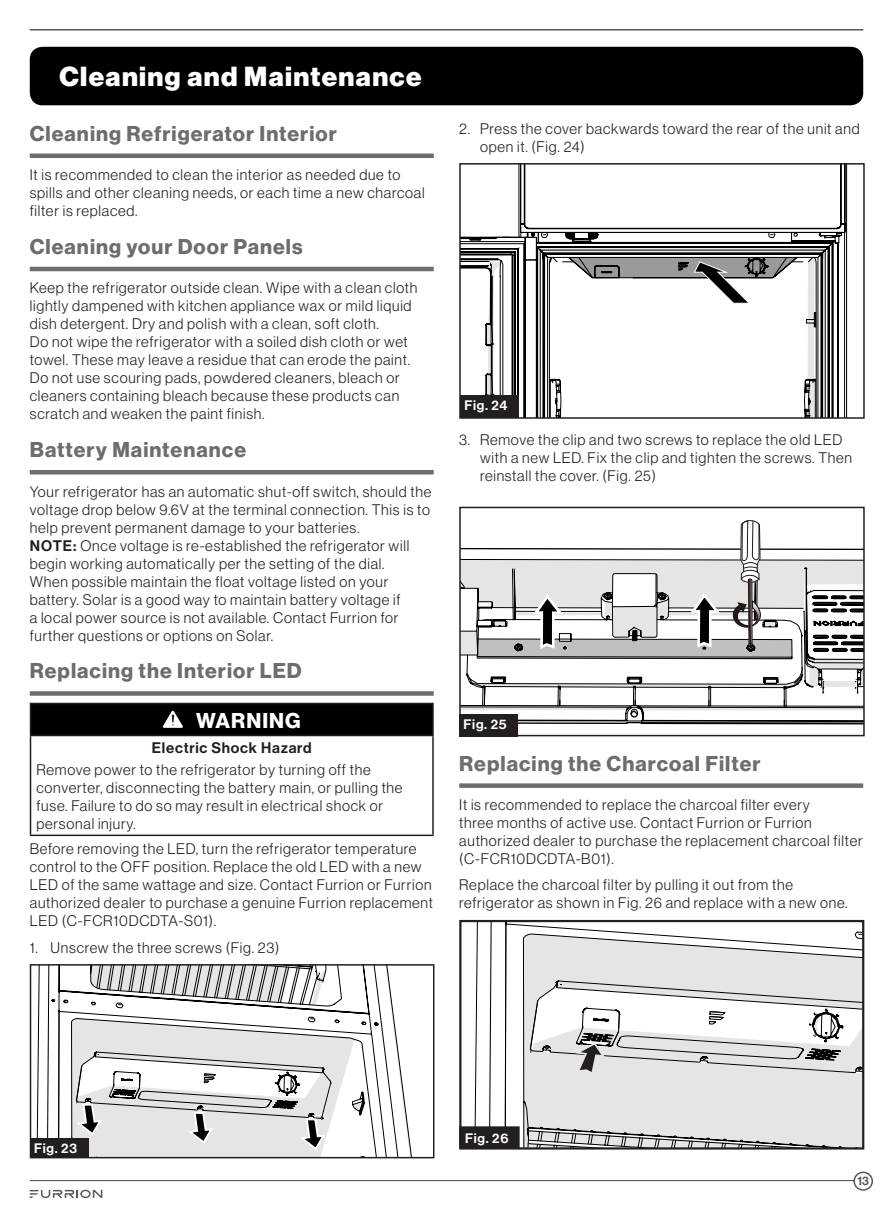
<style>
.page{position:relative;width:893px;height:1212px;background:#fff}
.page>*{position:absolute;margin:0;border:0;box-sizing:border-box;transform-origin:0 0}
.Body_-_Heading{font:27px "N Haas Grotesk DS Pro 95 Blk";letter-spacing:.05em;color:#fff}
.Body_-_Title{font:21px "N Haas Grotesk DS Pro 75 Bd";letter-spacing:.05em;color:#6c6d70}
.Body-normal{font:21px "N Haas Grotesk DS Pro 75 Bd";letter-spacing:.05em;color:#fff}
.Body-normal-2{font:15px/18px "N Haas Grotesk DS Pro 45 Lt";letter-spacing:.05em;color:#231f20}
.Body-normal-3{font:15px "N Haas Grotesk DS Pro 65 Md";letter-spacing:.05em;color:#231f20}
.t1{font:13.5px "N Haas Grotesk DS Pro 65 Md";letter-spacing:.05em;color:#fff}
.t2{font:12px "N Haas Grotesk DS Pro 65 Md";color:#57585a}
.s1{font-family:"N Haas Grotesk DS Pro 65 Md"}
</style>
<div class="page">
<hr style="left:30px;top:1180px;width:833px;height:1px;background:#57585a">
<svg style="left:30px;top:1190px;width:72px;height:8px"></svg>
<div style="left:854px;top:1172px;width:18px;height:18px;background:#fff;border-radius:50%"></div>
<div style="left:853px;top:1171px;width:20px;height:20px;border:2px solid #57585a;border-radius:50%"></div>
<hr style="left:30px;top:29px;width:833px;height:2px;background:#57585a">
<div style="left:30px;top:47px;width:833px;height:58px;background:#000;border-radius:13px"></div>
<div style="left:30px;top:153px;width:404px;height:5px;background:#6c6d70"></div>
<hr style="left:30px;top:267px;width:404px;height:4px;background:#6c6d70">
<hr style="left:30px;top:470px;width:404px;height:4px;background:#6c6d70">
<div style="left:30px;top:691px;width:404px;height:5px;background:#6c6d70"></div>
<div style="left:31px;top:703px;width:402px;height:32px;background:#000"></div>
<hr style="left:30px;top:703px;width:404px;height:1px;background:#231f20">
<hr style="left:30px;top:704px;width:1px;height:31px;background:#231f20">
<hr style="left:432px;top:704px;width:2px;height:31px;background:#231f20">
<hr style="left:30px;top:735px;width:404px;height:1px;background:#231f20">
<hr style="left:30px;top:736px;width:1px;height:98px;background:#231f20">
<hr style="left:432px;top:736px;width:2px;height:98px;background:#231f20">
<hr style="left:30px;top:834px;width:404px;height:2px;background:#231f20">
<svg style="left:163px;top:711px;width:20px;height:17px"></svg>
<svg style="left:368px;top:967px;width:33px;height:188px"></svg>
<svg style="left:368px;top:1011px;width:24px;height:144px"></svg>
<svg style="left:327px;top:967px;width:41px;height:166px"></svg>
<div style="left:30px;top:964px;width:404px;height:194px;border:2px solid #231f20"></div>
<div style="left:30px;top:1138px;width:59px;height:19px;background:#231f20"></div>
<svg style="left:32px;top:965px;width:295px;height:193px"></svg>
<div style="left:459px;top:783px;width:404px;height:5px;background:#6c6d70"></div>
<svg style="left:460px;top:164px;width:390px;height:254px"></svg>
<div style="left:459px;top:507px;width:406px;height:229px;border:2px solid #231f20"></div>
<div style="left:459px;top:714px;width:59px;height:22px;background:#231f20"></div>
<svg style="left:460px;top:509px;width:404px;height:225px"></svg>
<svg style="left:474px;top:923px;width:18px;height:203px"></svg>
<svg style="left:505px;top:924px;width:18px;height:202px"></svg>
<svg style="left:523px;top:924px;width:338px;height:222px"></svg>
<div style="left:459px;top:920px;width:405px;height:229px;border:2px solid #231f20"></div>
<svg style="left:573px;top:1041px;width:34px;height:34px"></svg>
<div style="left:460px;top:1127px;width:59px;height:21px;background:#231f20"></div>
<div style="left:459px;top:1126px;width:61px;height:22px;border:2px solid #231f20"></div>
<p class="Body_-_Heading" style="left:60px;top:61px;width:364px">Cleaning and Maintenance</p>
<p class="Body_-_Title" style="left:30px;top:121px;width:308px">Cleaning Refrigerator Interior</p>
<p class="Body-normal-2" style="left:30px;top:166px;width:396px">It is recommended to clean the interior as needed due to spills and other cleaning needs, or each time a new charcoal filter is replaced.</p>
<p class="Body_-_Title" style="left:30px;top:234px;width:274px">Cleaning your Door Panels</p>
<p class="Body-normal-2" style="left:30px;top:279px;width:389px">Keep the refrigerator outside clean. Wipe with a clean cloth lightly dampened with kitchen appliance wax or mild liquid dish detergent. Dry and polish with a clean, soft cloth.</p>
<p class="Body-normal-2" style="left:30px;top:333px;width:382px">Do not wipe the refrigerator with a soiled dish cloth or wet towel. These may leave a residue that can erode the paint.<br>Do not use scouring pads, powdered cleaners, bleach or cleaners containing bleach because these products can scratch and weaken the paint finish.</p>
<p class="Body_-_Title" style="left:30px;top:438px;width:218px">Battery Maintenance</p>
<p class="Body-normal-2" style="left:30px;top:482px;width:403px;text-align:justify">Your refrigerator has an automatic shut-off switch, should the voltage drop below 9.6V at the terminal connection. This is to help prevent permanent damage to your batteries.</p>
<p class="Body-normal-2" style="left:30px;top:536px;width:381px"><span class="s1">NOTE:</span> Once voltage is re-established the refrigerator will begin working automatically per the setting of the dial.</p>
<p class="Body-normal-2" style="left:30px;top:572px;width:372px">When possible maintain the float voltage listed on your battery. Solar is a good way to maintain battery voltage if a local power source is not available. Contact Furrion for further questions or options on Solar.</p>
<p class="Body_-_Title" style="left:30px;top:659px;width:273px">Replacing the Interior LED</p>
<p class="Body-normal" style="left:196px;top:708px;width:106px">WARNING</p>
<p class="Body-normal-3" style="left:152px;top:739px;width:161px">Electric Shock Hazard</p>
<p class="Body-normal-2" style="left:37px;top:761px;width:368px">Remove power to the refrigerator by turning off the converter, disconnecting the battery main, or pulling the fuse. Failure to do so may result in electrical shock or personal injury.</p>
<p class="Body-normal-2" style="left:30px;top:840px;width:405px">Before removing the LED, turn the refrigerator temperature control to the OFF position. Replace the old LED with a new LED of the same wattage and size. Contact Furrion or Furrion authorized dealer to purchase a genuine Furrion replacement LED (C-FCR10DCDTA-S01).</p>
<p class="Body-normal-2" style="left:30px;top:938px;width:251px">1. Unscrew the three screws (Fig. 23)</p>
<p class="Body-normal-2" style="left:480px;top:119px;width:381px;text-indent:-21px">2. Press the cover backwards toward the rear of the unit and open it. (Fig. 24)</p>
<p class="t1" style="left:464px;top:397px;width:45px">Fig. 24</p>
<p class="Body-normal-2" style="left:480px;top:431px;width:373px;text-indent:-21px">3. Remove the clip and two screws to replace the old LED with a new LED. Fix the clip and tighten the screws. Then reinstall the cover. (Fig. 25)</p>
<p class="t1" style="left:464px;top:716px;width:45px">Fig. 25</p>
<p class="Body_-_Title" style="left:459px;top:751px;width:303px">Replacing the Charcoal Filter</p>
<p class="Body-normal-2" style="left:459px;top:796px;width:405px">It is recommended to replace the charcoal filter every<br>three months of active use. Contact Furrion or Furrion authorized dealer to purchase the replacement charcoal filter (C-FCR10DCDTA-B01).</p>
<p class="Body-normal-2" style="left:459px;top:876px;width:390px">Replace the charcoal filter by pulling it out from the refrigerator as shown in Fig. 26 and replace with a new one.</p>
<p class="t1" style="left:34px;top:1140px;width:44px">Fig. 23</p>
<p class="t1" style="left:465px;top:1130px;width:45px">Fig. 26</p>
<p class="t2" style="left:857px;top:1174px;width:13px">13</p>
</div>
